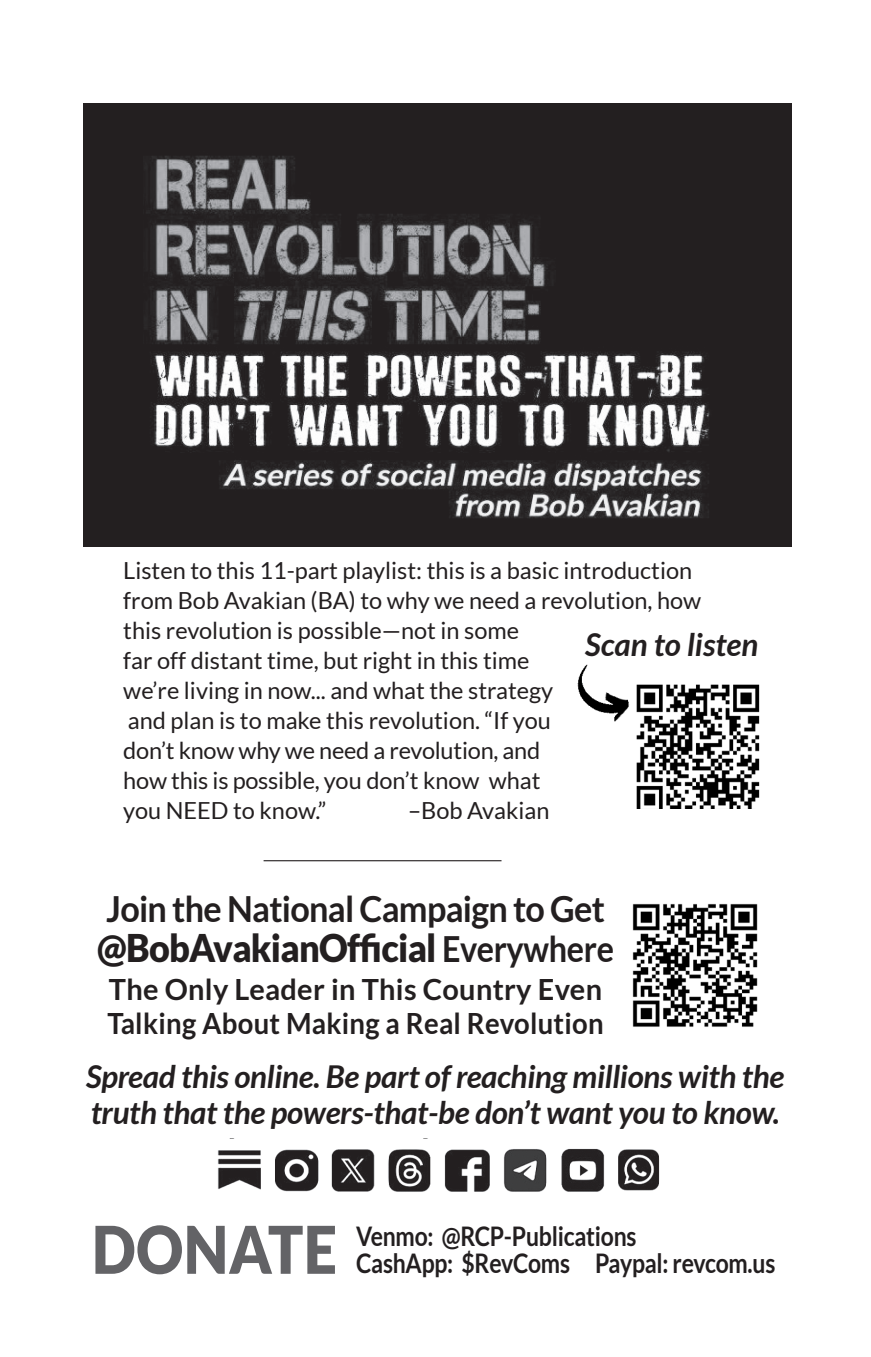
<style>
.page{position:relative;width:871px;height:1357px;background:#fff}
.page>*{position:absolute;margin:0;border:0;box-sizing:border-box;transform-origin:0 0}
.t1{font:900 65.92px "Lato";letter-spacing:.01em;color:#636366;scale:.89 1}
.t2{font:900 38.25px "Lato";letter-spacing:-.02em;color:#231f20;scale:.94 1}
.t3{font:700 36px "Lato";letter-spacing:-.02em;color:#231f20;scale:.95 1}
.t4{font:italic 700 31.5px/36px "Lato";letter-spacing:-.01em;color:#231f20}
.t5{font:700 29.25px/33.8px "Lato";letter-spacing:.01em;color:#231f20}
.t6{font:700 27px/27px "Lato";letter-spacing:-.01em;color:#231f20;scale:.85 1}
.t7{font:23.62px/29.9px "Lato";color:#231f20}
.s1{font-weight:700;font-size:36px}
</style>
<div class="page">
<div style="left:83px;top:103px;width:709px;height:444px;background:#231f20"></div>
<img style="left:151px;top:156px;width:559px;height:363px">
<img style="left:577px;top:664px;width:53px;height:58px">
<img style="left:636px;top:684px;width:124px;height:124px">
<img style="left:632px;top:903px;width:126px;height:124px">
<img style="left:217px;top:1138px;width:443px;height:54px">
<hr style="left:264px;top:860px;width:237px;height:1px;background:#231f20">
<p class="t7" style="left:123px;top:555px;width:579px">Listen to this 11-part playlist: this is a basic introduction from Bob Avakian (BA) to why we need a revolution, how this revolution is possible—not in some<br>far off distant time, but right in this time<br>we’re living in now... and what the strategy<br>and plan is to make this revolution. “If you<br>don’t know why we need a revolution, and<br>how this is possible, you don’t know what<br>you NEED to know.”</p>
<p class="t4" style="left:585px;top:627px;width:175px">Scan to listen</p>
<p class="t7" style="left:408px;top:795px;width:143px">–Bob Avakian</p>
<p class="t3" style="left:106px;top:888px;width:527px">Join the National Campaign to Get</p>
<p class="t2" style="left:97px;top:926px;width:551px">@BobAvakianOfficial <span class="s1">Everywhere</span></p>
<p class="t5" style="left:107px;top:972px;width:498px">The Only Leader in This Country Even<br>Talking About Making a Real Revolution</p>
<p class="t4" style="left:86px;top:1059px;width:700px">Spread this online. Be part of reaching millions with the truth that the powers-that-be don’t want you to know.</p>
<p class="t1" style="left:92px;top:1211px;width:277px">DONATE</p>
<p class="t6" style="left:356px;top:1222px;width:495px">Venmo: @RCP-Publications<br>CashApp: $RevComs Paypal: revcom.us</p>
</div>
